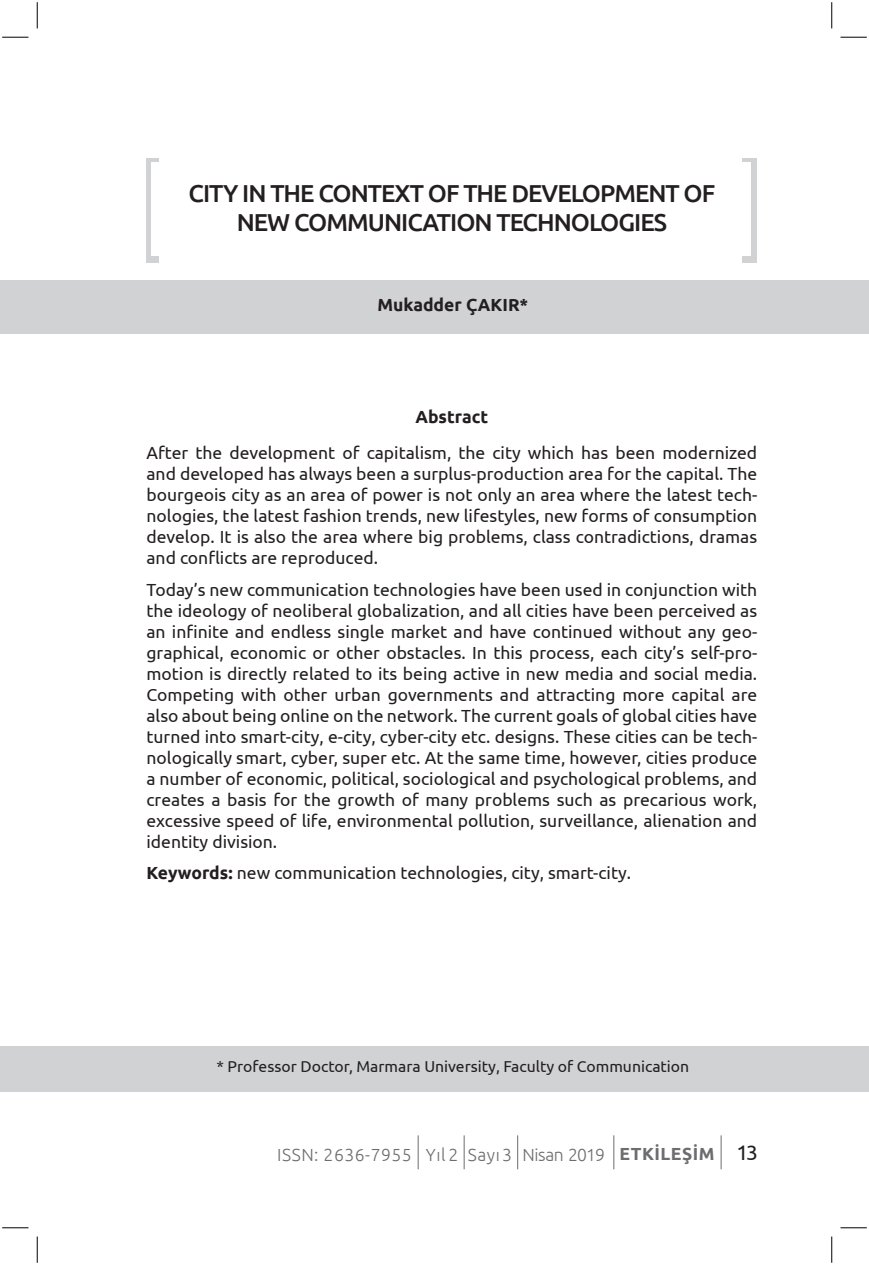
<style>
.page{position:relative;width:869px;height:1265px;background:#fff}
.page>*{position:absolute;margin:0;border:0;box-sizing:border-box;transform-origin:0 0}
.t1{font:500 24.5px "Ubuntu";letter-spacing:-.04em;color:#231f20}
.t2{font:17.5px/21px "Ubuntu";color:#231f20;text-align:justify}
.t3{font:300 17.5px "Ubuntu";letter-spacing:.03em;color:#6c6d70}
.t4{font:700 17.5px "Ubuntu";color:#231f20}
.t5{font:15.75px "Ubuntu";color:#231f20}
.s1{font-weight:700}
.s2{font-weight:400;font-size:21px;color:#231f20}
</style>
<div class="page">
<hr style="left:720px;top:1135px;width:1px;height:34px;background:#6c6d70">
<hr style="left:613px;top:1135px;width:1px;height:34px;background:#6c6d70">
<hr style="left:463px;top:1135px;width:1px;height:34px;background:#6c6d70">
<hr style="left:517px;top:1135px;width:1px;height:34px;background:#6c6d70">
<hr style="left:417px;top:1135px;width:1px;height:34px;background:#6c6d70">
<div style="left:0;top:1046px;width:868px;height:46px;background:#d1d2d4"></div>
<div style="left:0;top:280px;width:868px;height:54px;background:#d1d2d4"></div>
<svg style="left:146px;top:158px;width:610px;height:105px"></svg>
<div style="left:159px;top:153px;width:582px;height:115px;background:#fff"></div>
<div style="left:152px;top:163px;width:598px;height:93px;background:#fff"></div>
<svg style="left:2px;top:37px;width:26px;height:1px"></svg>
<svg style="left:37px;top:2px;width:1px;height:26px"></svg>
<svg style="left:2px;top:1227px;width:26px;height:1px"></svg>
<svg style="left:37px;top:1237px;width:1px;height:26px"></svg>
<svg style="left:840px;top:37px;width:26px;height:1px"></svg>
<svg style="left:831px;top:2px;width:1px;height:26px"></svg>
<svg style="left:840px;top:1227px;width:26px;height:1px"></svg>
<svg style="left:831px;top:1237px;width:1px;height:26px"></svg>
<h1 class="t1" style="left:188px;top:178px;width:161px">CITY IN THE CONTE</h1>
<h1 class="t1" style="left:394px;top:178px;width:237px">XTOF THE DEVELOPMENT</h1>
<h1 class="t1" style="left:683px;top:178px;width:33px">OF</h1>
<h1 class="t1" style="left:236px;top:207px;width:92px">NEW COMM</h1>
<h1 class="t1" style="left:367px;top:207px;width:70px">UNICATION</h1>
<h1 class="t1" style="left:496px;top:207px;width:74px">TECHNOLO</h1>
<h1 class="t1" style="left:618px;top:207px;width:50px">GIES</h1>
<p class="t4" style="left:377px;top:294px;width:152px">Mukadder ÇAKIR*</p>
<p class="t4" style="left:415px;top:406px;width:74px">Abstract</p>
<p class="t2" style="left:146px;top:442px;width:612px">After the development of capitalism, the city which has been modernized and developed has always been a surplus-production area for the capital. The bourgeois city as an area of power is not only an area where the latest tech&shy;nologies, the latest fashion trends, new lifestyles, new forms of consumption develop. It is also the area where big problems, class contradictions, dramas and conflicts are reproduced.</p>
<p class="t2" style="left:146px;top:578px;width:612px">Today’s new communication technologies have been used in conjunction with the ideology of neoliberal globalization, and all cities have been perceived as an infinite and endless single market and have continued without any geo&shy;graphical, economic or other obstacles. In this process, each city’s self-pro&shy;motion is directly related to its being active in new media and social media.<br>Competing with other urban governments and attracting more capital are also about being online on the network. The current goals of global cities have turned into smart-city, e-city, cyber-city etc. designs. These cities can be tech&shy;nologically smart, cyber, super etc. At the same time, however, cities produce a number of economic, political, sociological and psychological problems, and creates a basis for the growth of many problems such as precarious work, excessive speed of life, environmental pollution, surveillance, alienation and identity division.</p>
<p class="t2" style="left:146px;top:862px;width:486px"><span class="s1">Keywords:</span> new communication technologies, city, smart-city.</p>
<p class="t5" style="left:216px;top:1057px;width:474px">* Professor Doctor, Marmara University, Faculty of Communication</p>
<p class="t3" style="left:277px;top:1144px;width:482px">ISSN: 2636-7955 Yıl 2 Sayı3 Nisan 2019 <span class="s1">ETKİLEŞİM</span> <span class="s2">13</span></p>
</div>
